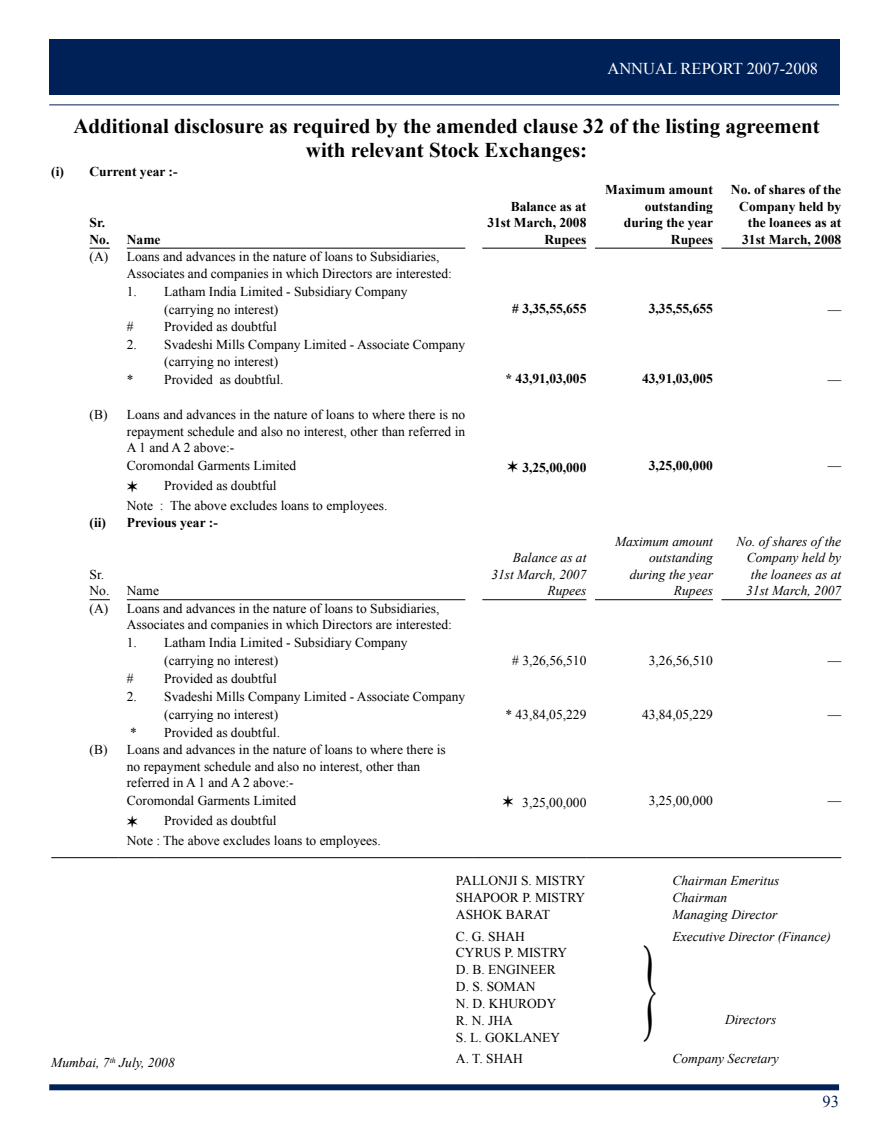
<style>
.page{position:relative;width:891px;height:1134px;background:#fff}
.page>*{position:absolute;margin:0;border:0;box-sizing:border-box;transform-origin:0 0}
.t1{font:105px "Times New Roman";color:#000;scale:.4 1}
.t2{font:700 21px/24px "Times New Roman";color:#000;text-align:center}
.t3{font:16.5px "Times New Roman";color:#fff}
.t4{font:16.5px "Times New Roman";color:#002157}
.t5{font:13.5px/16.5px "Times New Roman";color:#000}
.t6{font:700 13.5px/16.5px "Times New Roman";color:#000;text-align:right}
.t7{font:italic 13.5px/16.5px "Times New Roman";color:#000;text-align:right}
</style>
<div class="page">
<div style="left:49px;top:40px;width:791px;height:55px;background:#002157"></div>
<hr style="left:49px;top:105px;width:790px;height:1px;background:#002157">
<div style="left:49px;top:1084px;width:790px;height:6px;background:#002157"></div>
<hr style="left:51px;top:857px;width:30px;height:1px;background:#000">
<hr style="left:81px;top:857px;width:37px;height:1px;background:#000">
<hr style="left:118px;top:857px;width:38px;height:1px;background:#000">
<hr style="left:156px;top:857px;width:318px;height:1px;background:#000">
<hr style="left:474px;top:857px;width:112px;height:1px;background:#000">
<hr style="left:586px;top:857px;width:127px;height:1px;background:#000">
<hr style="left:713px;top:857px;width:128px;height:1px;background:#000">
<svg style="left:90px;top:248px;width:20px;height:1px"></svg>
<hr style="left:127px;top:248px;width:338px;height:1px;background:#000">
<hr style="left:482px;top:248px;width:104px;height:1px;background:#000">
<hr style="left:595px;top:248px;width:118px;height:1px;background:#000">
<hr style="left:721px;top:248px;width:120px;height:1px;background:#000">
<svg style="left:90px;top:599px;width:20px;height:1px"></svg>
<hr style="left:127px;top:599px;width:338px;height:1px;background:#000">
<hr style="left:482px;top:599px;width:104px;height:1px;background:#000">
<hr style="left:595px;top:599px;width:118px;height:1px;background:#000">
<hr style="left:721px;top:599px;width:120px;height:1px;background:#000">
<p class="t3" style="left:607px;top:58px;width:212px">ANNUAL REPORT 2007-2008</p>
<h2 class="t2" style="left:73px;top:113px;width:748px">Additional disclosure as required by the amended clause 32 of the listing agreement with relevant Stock Exchanges:</h2>
<p class="t6" style="left:51px;top:163px;width:128px">(i) Current year :-</p>
<p class="t6" style="left:90px;top:214px;width:73px;text-align:left">Sr.<br>No. Name</p>
<p class="t6" style="left:605px;top:181px;width:109px">Maximum amount outstanding during the year<br>Rupees</p>
<p class="t6" style="left:731px;top:181px;width:112px">No. of shares of the<br>Company held by the loanees as at<br>31st March, 2008</p>
<p class="t6" style="left:487px;top:197px;width:101px">Balance as at<br>31st March, 2008<br>Rupees</p>
<p class="t5" style="left:127px;top:248px;width:327px;text-indent:-37px">(A) Loans and advances in the nature of loans to Subsidiaries,<br>Associates and companies in which Directors are interested:</p>
<p class="t5" style="left:164px;top:282px;width:245px;line-height:17.9px;text-indent:-37px">1. Latham India Limited - Subsidiary Company (carrying no interest)</p>
<p class="t6" style="left:512px;top:300px;width:76px"># 3,35,55,655</p>
<p class="t6" style="left:649px;top:300px;width:66px">3,35,55,655</p>
<p class="t5" style="left:828px;top:301px;width:15px">—</p>
<p class="t5" style="left:127px;top:318px;width:8px">#</p>
<p class="t5" style="left:164px;top:318px;width:114px">Provided as doubtful</p>
<p class="t5" style="left:164px;top:336px;width:303px;text-indent:-37px">2. Svadeshi Mills Company Limited - Associate Company (carrying no interest)</p>
<p class="t5" style="left:127px;top:371px;width:158px">* Provided as doubtful.</p>
<p class="t6" style="left:505px;top:370px;width:82px">* 43,91,03,005</p>
<p class="t6" style="left:642px;top:370px;width:72px">43,91,03,005</p>
<p class="t5" style="left:828px;top:371px;width:15px">—</p>
<p class="t5" style="left:127px;top:406px;width:340px;text-align:justify;text-indent:-37px">(B) Loans and advances in the nature of loans to where there is no repayment schedule and also no interest, other than referred in A 1 and A 2 above:-</p>
<p class="t5" style="left:127px;top:457px;width:171px">Coromondal Garments Limited</p>
<p class="t6" style="left:522px;top:459px;width:66px">3,25,00,000</p>
<p class="t6" style="left:649px;top:457px;width:66px">3,25,00,000</p>
<p class="t5" style="left:828px;top:457px;width:15px">—</p>
<p class="t5" style="left:127px;top:475px;width:262px;line-height:19.8px;text-indent:37px">Provided as doubtful<br>Note : The above excludes loans to employees.</p>
<p class="t6" style="left:90px;top:514px;width:130px">(ii) Previous year :-</p>
<p class="t5" style="left:90px;top:566px;width:71px">Sr.<br>No. Name</p>
<p class="t7" style="left:615px;top:533px;width:99px">Maximum amount outstanding during the year<br>Rupees</p>
<p class="t7" style="left:736px;top:533px;width:106px">No. of shares of the<br>Company held by the loanees as at<br>31st March, 2007</p>
<p class="t7" style="left:491px;top:549px;width:97px">Balance as at<br>31st March, 2007<br>Rupees</p>
<p class="t5" style="left:127px;top:600px;width:327px;text-indent:-37px">(A) Loans and advances in the nature of loans to Subsidiaries,<br>Associates and companies in which Directors are interested:</p>
<p class="t5" style="left:164px;top:634px;width:245px;line-height:17.9px;text-indent:-37px">1. Latham India Limited - Subsidiary Company (carrying no interest)</p>
<p class="t5" style="left:127px;top:670px;width:8px">#</p>
<p class="t5" style="left:164px;top:670px;width:114px">Provided as doubtful</p>
<p class="t5" style="left:164px;top:687px;width:303px;line-height:17.9px;text-indent:-37px">2. Svadeshi Mills Company Limited - Associate Company (carrying no interest)</p>
<p class="t5" style="left:512px;top:652px;width:76px"># 3,26,56,510</p>
<p class="t5" style="left:649px;top:652px;width:66px">3,26,56,510</p>
<p class="t5" style="left:828px;top:652px;width:15px">—</p>
<p class="t5" style="left:505px;top:706px;width:82px">* 43,84,05,229</p>
<p class="t5" style="left:642px;top:706px;width:72px">43,84,05,229</p>
<p class="t5" style="left:828px;top:706px;width:15px">—</p>
<p class="t5" style="left:90px;top:723px;width:358px;line-height:17.9px;text-indent:41px">* Provided as doubtful.<br>(B) Loans and advances in the nature of loans to where there is</p>
<p class="t5" style="left:127px;top:758px;width:295px">no repayment schedule and also no interest, other than referred in A 1 and A 2 above:-</p>
<p class="t5" style="left:127px;top:792px;width:171px">Coromondal Garments Limited</p>
<p class="t5" style="left:522px;top:794px;width:66px">3,25,00,000</p>
<p class="t5" style="left:649px;top:792px;width:66px">3,25,00,000</p>
<p class="t5" style="left:828px;top:792px;width:15px">—</p>
<p class="t5" style="left:127px;top:810px;width:255px;line-height:19.8px;text-indent:37px">Provided as doubtful<br>Note : The above excludes loans to employees.</p>
<p class="t7" style="left:51px;top:1054px;width:125px">Mumbai, 7<sup>th</sup> July, 2008</p>
<p class="t5" style="left:456px;top:873px;width:131px">PALLONJI S. MISTRY</p>
<p class="t7" style="left:673px;top:872px;width:108px">Chairman Emeritus</p>
<p class="t5" style="left:456px;top:890px;width:131px">SHAPOOR P. MISTRY</p>
<p class="t7" style="left:673px;top:889px;width:56px">Chairman</p>
<p class="t5" style="left:456px;top:906px;width:96px">ASHOK BARAT</p>
<p class="t7" style="left:673px;top:906px;width:106px">Managing Director</p>
<p class="t5" style="left:456px;top:928px;width:70px">C. G. SHAH</p>
<h1 class="t1" style="left:640px;top:913px;width:52px">}</h1>
<p class="t7" style="left:673px;top:928px;width:160px">Executive Director (Finance)</p>
<p class="t5" style="left:456px;top:944px;width:113px">CYRUS P. MISTRY</p>
<p class="t5" style="left:456px;top:960px;width:106px;line-height:17px">D. B. ENGINEER<br>D. S. SOMAN<br>N. D. KHURODY<br>R. N. JHA<br>S. L. GOKLANEY</p>
<p class="t5" style="left:456px;top:1050px;width:69px">A. T. SHAH</p>
<p class="t7" style="left:673px;top:1050px;width:108px">Company Secretary</p>
<p class="t7" style="left:725px;top:1011px;width:53px">Directors</p>
<p class="t4" style="left:823px;top:1090px;width:18px">93</p>
</div>
